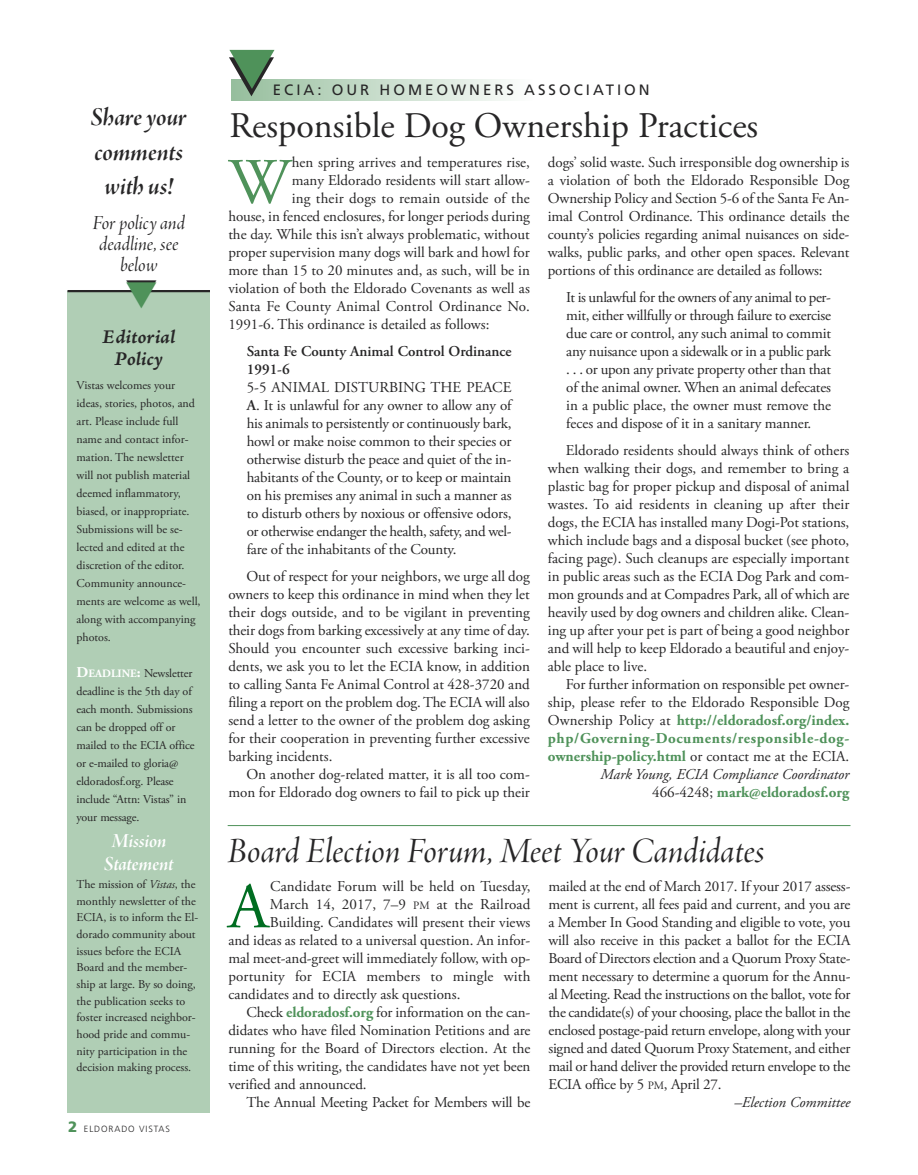
<style>
.page{position:relative;width:918px;height:1175px;background:#fff}
.page>*{position:absolute;margin:0;border:0;box-sizing:border-box;transform-origin:0 0}
.t1{font:64.65px "Adobe Garamond Pro";color:#4f925a}
.t2{font:64.65px "Adobe Garamond Pro";color:#006d21}
.t3{font:37.5px "Adobe Jenson Pro It Disp";color:#272627}
.t4{font:36px "Adobe Garamond Pro";color:#272627}
.t5{font:27px/34.7px "Adobe Jenson Pro Bold It Disp";color:#272627;text-align:center}
.t6{font:21px/21px "Adobe Jenson Pro It Disp";color:#272627;text-align:center}
.t7{font:21px/22.6px "Adobe Jenson Pro Bold It Disp";letter-spacing:-.005em;color:#fff;text-align:center}
.t8{font:19.5px/21.6px "Adobe Jenson Pro Bold It Capt";letter-spacing:-.005em;color:#272627;text-align:center}
.t9{font:15px/18px "Adobe Garamond Pro";letter-spacing:-.005em;color:#272627;text-align:justify}
.t10{font:15px "Adobe Garamond Pro";letter-spacing:-.025em;color:#272627}
.t11{font:600 15px/18px "Adobe Garamond Pro";color:#272627}
.t12{font:15px "Frutiger";letter-spacing:.2em;color:#272627}
.t13{font:italic 15px "Adobe Garamond Pro";color:#272627}
.t14{font:12px/18px "Adobe Garamond Pro";color:#272627}
.t15{font:300 9px "Frutiger";letter-spacing:.1em;color:#272627}
.s1{font-weight:700;font-size:15px;color:#fff}
.s2{font-weight:700;font-size:11.25px;color:#fff}
.s3{font-style:italic}
.s4{font-weight:900;font-size:15px;color:#4f925a}
.s5{font-weight:700;color:#4f925a}
.s6{font-weight:600}
.s7{font-size:11.25px}
</style>
<div class="page">
<div style="left:68px;top:291px;width:142px;height:821px;background:#b0ceb5"></div>
<hr style="left:68px;top:290px;width:142px;height:2px;background:#272627">
<div style="left:231px;top:79px;width:302px;height:21px;background:linear-gradient(to right,#96be9c,#fdfefd)"></div>
<hr style="left:228px;top:825px;width:622px;height:1px;background:#4f925a">
<svg style="left:126px;top:292px;width:30px;height:1px"></svg>
<h3 class="t5" style="left:91px;top:102px;width:97px">Share your comments with us!</h3>
<h3 class="t6" style="left:93px;top:214px;width:94px">For policy and deadline, see below</h3>
<h3 class="t8" style="left:102px;top:328px;width:75px">Editorial<br>Policy</h3>
<p class="t14" style="left:76px;top:377px;width:126px">Vistas welcomes your ideas, stories, photos, and art. Please include full name and contact infor&shy;mation. The newsletter will not publish material deemed inflammatory, biased, or inappropriate.<br>Submissions will be se&shy;lected and edited at the discretion of the editor.<br>Community announce&shy;ments are welcome as well, along with accompanying photos.</p>
<p class="t14" style="left:76px;top:665px;width:119px"><span class="s1">D</span><span class="s2">EADLINE</span><span class="s1">:</span> Newsletter deadline is the 5th day of each month. Submissions can be dropped off or mailed to the ECIA office or e-mailed to gloria@ eldoradosf.org. Please include “Attn: Vistas” in your message.</p>
<h3 class="t7" style="left:104px;top:831px;width:71px">Mission<br>Statement</h3>
<p class="t14" style="left:76px;top:876px;width:123px;line-height:16.6px">The mission of <span class="s3">Vistas</span>, the monthly newsletter of the<br>ECIA, is to inform the El&shy;dorado community about issues before the ECIA<br>Board and the member&shy;ship at large. By so doing, the publication seeks to foster increased neighbor&shy;hood pride and commu&shy;nity participation in the decision making process.</p>
<p class="t15" style="left:68px;top:1125px;width:103px"><span class="s4">2</span> ELDORADO VISTAS</p>
<p class="t12" style="left:225px;top:84px;width:426px">❑<sup>❑</sup>ECIA: OUR HOMEOWNERS ASSOCIATION</p>
<h3 class="t4" style="left:230px;top:111px;width:530px">Responsible Dog Ownership Practices</h3>
<h1 class="t1" style="left:228px;top:156px;width:64px">W</h1>
<p class="t9" style="left:292px;top:154px;width:240px">hen spring arrives and temperatures rise,</p>
<p class="t9" style="left:548px;top:154px;width:303px">dogs’ solid waste. Such irresponsible dog ownership is a violation of both the Eldorado Responsible Dog Ownership Policy and Section 5-6 of the Santa Fe An&shy;imal Control Ordinance. This ordinance details the county’s policies regarding animal nuisances on side&shy;walks, public parks, and other open spaces. Relevant portions of this ordinance are detailed as follows:</p>
<p class="t9" style="left:566px;top:289px;width:266px">It is unlawful for the owners of any animal to per&shy;mit, either willfully or through failure to exercise due care or control, any such animal to commit any nuisance upon a sidewalk or in a public park . . . or upon any private property other than that of the animal owner. When an animal defecates in a public place, the owner must remove the feces and dispose of it in a sanitary manner.</p>
<p class="t9" style="left:548px;top:442px;width:303px;text-indent:18px">Eldorado residents should always think of others when walking their dogs, and remember to bring a plastic bag for proper pickup and disposal of animal wastes. To aid residents in cleaning up after their dogs, the ECIA has installed many Dogi-Pot stations, which include bags and a disposal bucket (see photo, facing page). Such cleanups are especially important in public areas such as the ECIA Dog Park and com&shy;mon grounds and at Compadres Park, all of which are heavily used by dog owners and children alike. Clean&shy;ing up after your pet is part of being a good neighbor and will help to keep Eldorado a beautiful and enjoy&shy;able place to live.</p>
<p class="t9" style="left:548px;top:676px;width:303px;text-align:right">For further information on responsible pet owner&shy;ship, please refer to the Eldorado Responsible Dog Ownership Policy at <span class="s5">http://eldoradosf.org/index. php/Governing-Documents/responsible-dog&shy;ownership-policy.html</span> or contact me at the ECIA.<br><span class="s3">Mark Young, ECIA Compliance Coordinator </span>466-4248; <span class="s5">mark@eldoradosf.org</span></p>
<h2 class="t3" style="left:227px;top:836px;width:539px">Board Election Forum, Meet Your Candidates</h2>
<h1 class="t2" style="left:228px;top:881px;width:42px">A</h1>
<p class="t9" style="left:270px;top:878px;width:262px">Candidate Forum will be held on Tuesday,</p>
<p class="t9" style="left:292px;top:172px;width:240px">many Eldorado residents will start allow-</p>
<p class="t9" style="left:292px;top:190px;width:240px">ing their dogs to remain outside of the</p>
<p class="t9" style="left:228px;top:208px;width:303px">house, in fenced enclosures, for longer periods during</p>
<p class="t9" style="left:228px;top:226px;width:303px">the day. While this isn’t always problematic, without</p>
<p class="t9" style="left:228px;top:244px;width:303px">proper supervision many dogs will bark and howl for</p>
<p class="t9" style="left:228px;top:262px;width:303px">more than 15 to 20 minutes and, as such, will be in</p>
<p class="t9" style="left:228px;top:280px;width:303px">violation of both the Eldorado Covenants as well as</p>
<p class="t9" style="left:228px;top:298px;width:303px">Santa Fe County Animal Control Ordinance No.</p>
<p class="t9" style="left:228px;top:316px;width:263px">1991-6. This ordinance is detailed as follows:</p>
<p class="t11" style="left:247px;top:343px;width:266px">Santa Fe County Animal Control Ordinance<br>1991-6</p>
<p class="t9" style="left:247px;top:379px;width:266px">5-5 ANIMAL DISTURBING THE PEACE <span class="s6">A</span>. It is unlawful for any owner to allow any of his animals to persistently or continuously bark, howl or make noise common to their species or otherwise disturb the peace and quiet of the in&shy;habitants of the County, or to keep or maintain on his premises any animal in such a manner as to disturb others by noxious or offensive odors, or otherwise endanger the health, safety, and wel&shy;fare of the inhabitants of the County.</p>
<p class="t9" style="left:228px;top:568px;width:303px;text-indent:18px">Out of respect for your neighbors, we urge all dog owners to keep this ordinance in mind when they let their dogs outside, and to be vigilant in preventing their dogs from barking excessively at any time of day.<br>Should you encounter such excessive barking inci&shy;dents, we ask you to let the ECIA know, in addition to calling Santa Fe Animal Control at 428-3720 and filing a report on the problem dog. The ECIA will also send a letter to the owner of the problem dog asking for their cooperation in preventing further excessive barking incidents.</p>
<p class="t9" style="left:228px;top:766px;width:303px;text-align:right">On another dog-related matter, it is all too com&shy;mon for Eldorado dog owners to fail to pick up their</p>
<p class="t9" style="left:548px;top:878px;width:304px">mailed at the end of March 2017. If your 2017 assess-</p>
<p class="t9" style="left:548px;top:896px;width:304px">ment is current, all fees paid and current, and you are</p>
<p class="t9" style="left:548px;top:914px;width:304px">a Member In Good Standing and eligible to vote, you</p>
<p class="t9" style="left:548px;top:932px;width:304px">will also receive in this packet a ballot for the ECIA</p>
<p class="t9" style="left:548px;top:950px;width:304px">Board of Directors election and a Quorum Proxy State-</p>
<p class="t9" style="left:548px;top:968px;width:304px">ment necessary to determine a quorum for the Annu-</p>
<p class="t9" style="left:548px;top:986px;width:304px">al Meeting. Read the instructions on the ballot, vote for</p>
<p class="t10" style="left:548px;top:1006px;width:304px">the candidate(s) of your choosing, place the ballot in the</p>
<p class="t9" style="left:548px;top:1022px;width:304px">enclosed postage-paid return envelope, along with your</p>
<p class="t9" style="left:548px;top:1040px;width:304px">signed and dated Quorum Proxy Statement, and either</p>
<p class="t10" style="left:548px;top:1060px;width:304px">mail or hand deliver the provided return envelope to the</p>
<p class="t9" style="left:548px;top:1076px;width:175px">ECIA office by 5 <span class="s7">PM</span>, April 27.</p>
<p class="t13" style="left:734px;top:1096px;width:118px">–Election Committee</p>
<p class="t9" style="left:270px;top:896px;width:262px">March 14, 2017, 7–9 <span class="s7">PM</span> at the Railroad</p>
<p class="t9" style="left:270px;top:914px;width:262px">Building. Candidates will present their views</p>
<p class="t9" style="left:228px;top:932px;width:304px">and ideas as related to a universal question. An infor-</p>
<p class="t9" style="left:228px;top:950px;width:304px">mal meet-and-greet will immediately follow, with op-</p>
<p class="t9" style="left:228px;top:968px;width:304px">portunity for ECIA members to mingle with</p>
<p class="t9" style="left:228px;top:986px;width:234px">candidates and to directly ask questions.</p>
<p class="t9" style="left:246px;top:1004px;width:286px">Check <span class="s5">eldoradosf.org</span> for information on the can-</p>
<p class="t9" style="left:228px;top:1022px;width:304px">didates who have filed Nomination Petitions and are</p>
<p class="t9" style="left:228px;top:1040px;width:304px">running for the Board of Directors election. At the</p>
<p class="t9" style="left:228px;top:1058px;width:304px">time of this writing, the candidates have not yet been</p>
<p class="t9" style="left:228px;top:1076px;width:140px">verified and announced.</p>
<p class="t9" style="left:246px;top:1094px;width:286px">The Annual Meeting Packet for Members will be</p>
</div>
